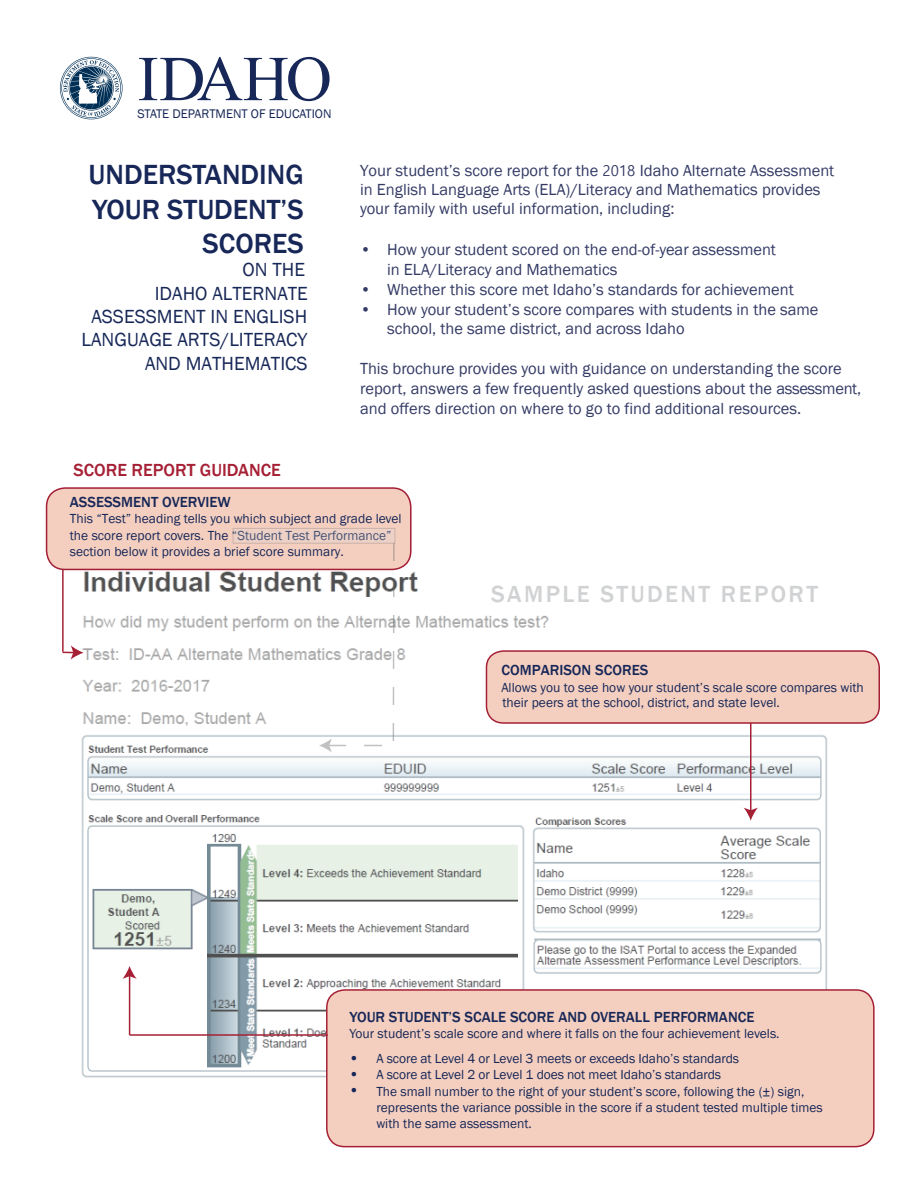
<style>
.page{position:relative;width:918px;height:1188px;background:#fff}
.page>*{position:absolute;margin:0;border:0;box-sizing:border-box;transform-origin:0 0}
.t1{font:63.9px "Times New Roman";letter-spacing:-.025em;color:#172757}
.t2{font:500 28.5px/34.2px "Franklin Gothic";color:#172757;text-align:right}
.t3{font:500 24px "Franklin Gothic";letter-spacing:.1em;color:#d1d2d4}
.t4{font:19.5px/23.4px "Franklin Gothic";color:#172757;text-align:right}
.t5{font:500 18px "Franklin Gothic";color:#a62035}
.t6{font:16.5px/19.8px "Franklin Gothic";color:#343b65}
.t7{font:500 15px "Franklin Gothic";color:#172757}
.t8{font:13.5px/16.2px "Franklin Gothic";color:#172757}
.t9{font:12.9px "Franklin Gothic";color:#172757}
.s1{font-family:"Malgun Gothic";font-size:15px}
.s2{font-family:"Times New Roman";font-size:18px}
</style>
<div class="page">
<img style="left:79px;top:570px;width:749px;height:508px">
<svg style="left:60px;top:57px;width:63px;height:62px"></svg>
<div style="left:47px;top:488px;width:364px;height:81px;background:#f4cfc0;border-radius:19px"></div>
<div style="left:46px;top:487px;width:366px;height:83px;border:2px solid #a41d35;border-radius:19px"></div>
<div style="left:486px;top:651px;width:393px;height:72px;background:#f4cfc0;border-radius:17px"></div>
<div style="left:486px;top:650px;width:394px;height:74px;border:2px solid #a62035;border-radius:17px"></div>
<div style="left:327px;top:990px;width:547px;height:157px;background:#f4cfc0;border-radius:18px"></div>
<div style="left:326px;top:989px;width:549px;height:158px;border:2px solid #a62035;border-radius:18px"></div>
<hr style="left:750px;top:723px;width:2px;height:88px;background:#a62035">
<svg style="left:744px;top:808px;width:14px;height:12px"></svg>
<svg style="left:63px;top:645px;width:21px;height:15px"></svg>
<hr style="left:62px;top:569px;width:2px;height:83px;background:#a62035">
<hr style="left:129px;top:975px;width:1px;height:60px;background:#a62035">
<svg style="left:122px;top:966px;width:15px;height:13px"></svg>
<hr style="left:130px;top:1034px;width:198px;height:2px;background:#a62035">
<div style="left:233px;top:528px;width:162px;height:16px;background:#edd1c6"></div>
<svg style="left:319px;top:543px;width:81px;height:210px"></svg>
<h1 class="t1" style="left:138px;top:34px;width:196px">IDAHO</h1>
<p class="t9" style="left:138px;top:106px;width:196px">STATE DEPARTMENT OF EDUCATION</p>
<h2 class="t2" style="left:89px;top:158px;width:217px">UNDERSTANDING<br>YOUR STUDENT’S<br>SCORES</h2>
<h3 class="t4" style="left:82px;top:258px;width:228px">ON THE<br>IDAHO ALTERNATE<br>ASSESSMENT IN ENGLISH<br>LANGUAGE ARTS/LITERACY<br>AND MATHEMATICS</h3>
<p class="t6" style="left:360px;top:161px;width:476px;line-height:19px">Your student’s score report for the <span class="s1">2018</span> Idaho Alternate Assessment in English Language Arts (ELA)/Literacy and Mathematics provides your family with useful information, including:</p>
<p class="t6" style="left:387px;top:240px;width:390px;text-indent:-27px">• How your student scored on the end-of-year assessment in ELA/Literacy and Mathematics</p>
<p class="t6" style="left:360px;top:280px;width:435px">• Whether this score met Idaho’s standards for achievement</p>
<p class="t6" style="left:387px;top:299px;width:433px;text-indent:-27px">• How your student’s score compares with students in the same school, the same district, and across Idaho</p>
<p class="t6" style="left:360px;top:359px;width:503px">This brochure provides you with guidance on understanding the score report, answers a few frequently asked questions about the assessment, and offers direction on where to go to find additional resources.</p>
<h3 class="t5" style="left:73px;top:459px;width:209px">SCORE REPORT GUIDANCE</h3>
<p class="t7" style="left:70px;top:493px;width:163px">ASSESSMENT OVERVIEW</p>
<p class="t8" style="left:70px;top:511px;width:333px">This “Test” heading tells you which subject and grade level the score report covers. The “Student Test Performance” section below it provides a brief score summary.</p>
<h3 class="t3" style="left:491px;top:579px;width:328px">SAMPLE STUDENT REPORT</h3>
<p class="t7" style="left:501px;top:661px;width:148px">COMPARISON SCORES</p>
<p class="t8" style="left:501px;top:679px;width:364px">Allows you to see how your student’s scale score compares with</p>
<p class="t8" style="left:502px;top:695px;width:279px">their peers at the school, district, and state level.</p>
<p class="t7" style="left:349px;top:1007px;width:407px">YOUR STUDENT’S SCALE SCORE AND OVERALL PERFORMANCE</p>
<p class="t8" style="left:349px;top:1025px;width:432px">Your student’s scale score and where it falls on the four achievement levels.</p>
<p class="t8" style="left:351px;top:1051px;width:390px"><span class="s2">•</span> A score at Level 4 or Level 3 meets or exceeds Idaho’s standards</p>
<p class="t8" style="left:351px;top:1067px;width:372px"><span class="s2">•</span> A score at Level 2 or Level 1 does not meet Idaho’s standards</p>
<p class="t8" style="left:376px;top:1083px;width:448px;text-indent:-26px"><span class="s2">•</span> The small number to the right of your student’s score, following the (±) sign, represents the variance possible in the score if a student tested multiple times with the same assessment.</p>
</div>
